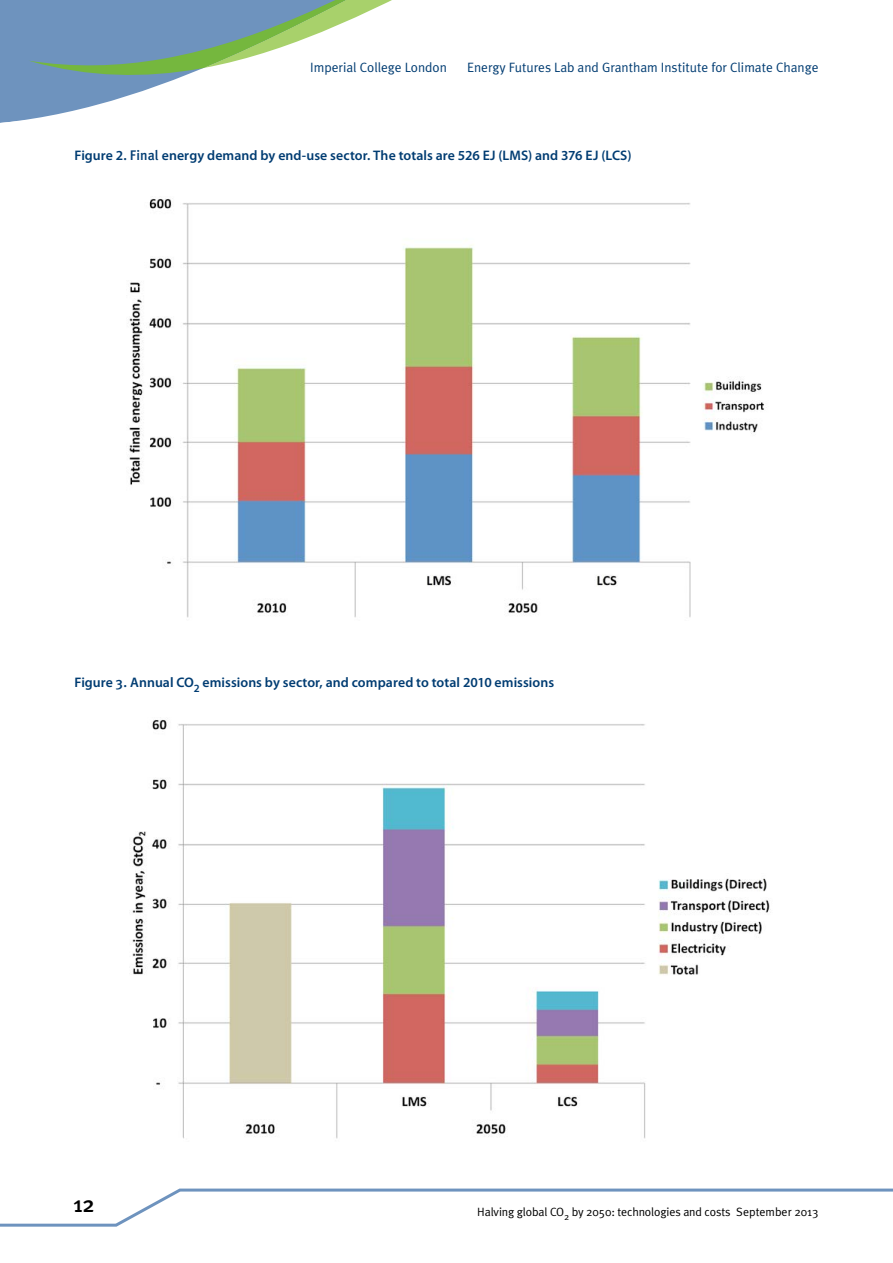
<style>
.page{position:relative;width:893px;height:1263px;background:#fff}
.page>*{position:absolute;margin:0;border:0;box-sizing:border-box;transform-origin:0 0}
.t1{font:500 22.5px "Meta Plus";color:#000}
.t2{font:600 13.8px "Myriad Pro";letter-spacing:.005em;color:#003c72}
.t3{font:13.5px "Meta Plus Normal";color:#003c72}
.t4{font:12px "Meta Plus Normal";letter-spacing:-.01em;color:#000}
.s1{font-family:"Meta Plus";font-weight:500}
</style>
<div class="page">
<svg style="left:0;top:1188px;width:893px;height:39px"></svg>
<svg style="left:0;top:0;width:178px;height:123px;fill:#6e93be"></svg>
<svg style="left:28px;top:0;width:364px;height:78px;fill:#6e93be"></svg>
<img style="left:132px;top:720px;width:639px;height:419px">
<img style="left:129px;top:199px;width:635px;height:419px">
<p class="t3" style="left:310px;top:60px;width:138px">Imperial College London</p>
<p class="t3" style="left:467px;top:60px;width:353px">Energy Futures Lab and Grantham Institute for Climate Change</p>
<p class="t2" style="left:74px;top:147px;width:559px">Figure 2. <span class="s1">Final</span> energy demand by end-use sector. The totals are 526 EJ (LMS) and 376 EJ (LCS)</p>
<p class="t2" style="left:74px;top:674px;width:481px">Figure <span class="s1">3.</span> Annual CO<sub>2</sub> emissions by sector, and compared to total 2010 emissions</p>
<h1 class="t1" style="left:73px;top:1191px;width:23px">12</h1>
<p class="t4" style="left:477px;top:1204px;width:343px">Halving global CO<sub>2</sub> by 2050: technologies and costs September 2013</p>
</div>
